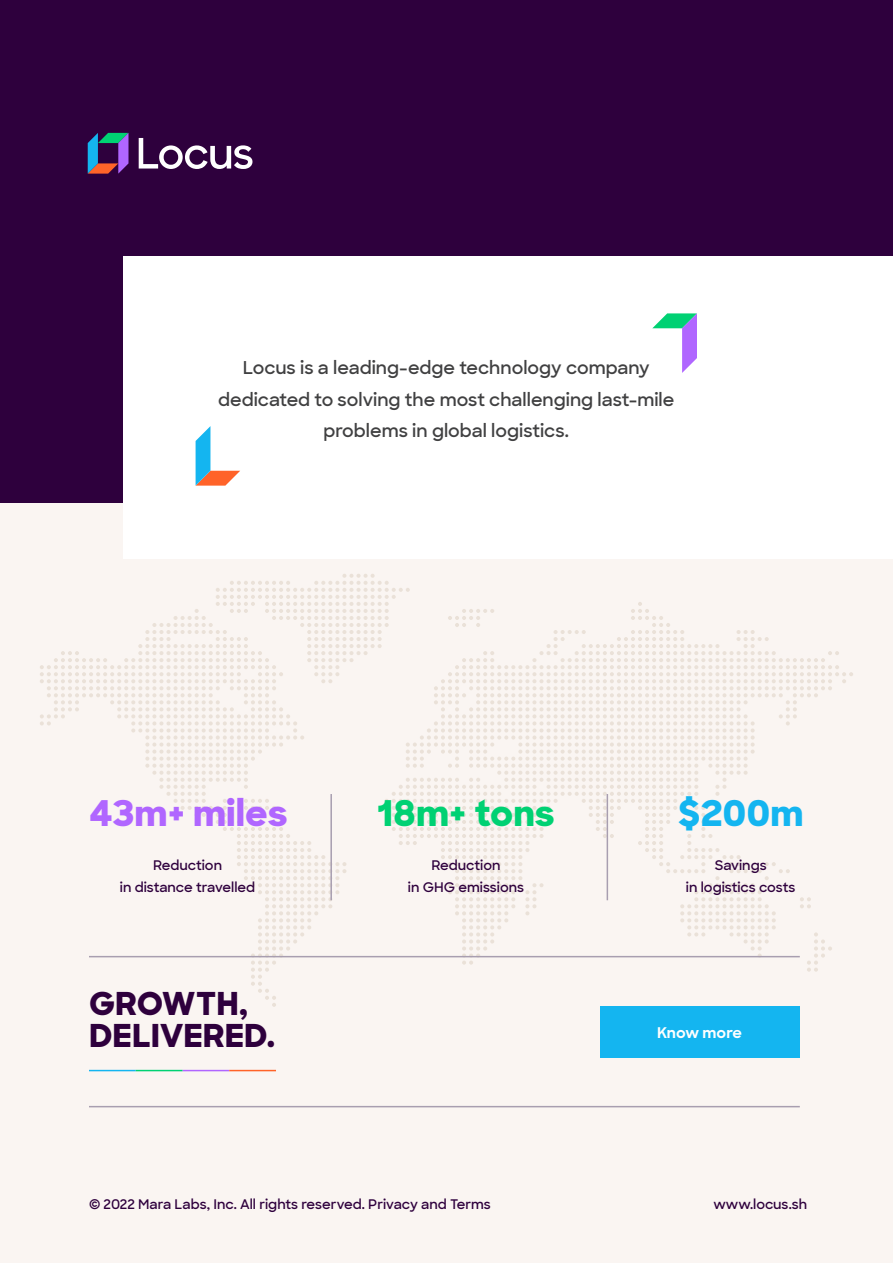
<style>
.page{position:relative;width:893px;height:1263px;background:#fff}
.page>*{position:absolute;margin:0;border:0;box-sizing:border-box;transform-origin:0 0}
.t1{font:800 36px "Sharp Sans";color:#b066ff}
.t2{font:800 36px "Sharp Sans";color:#00d173}
.t3{font:800 36px "Sharp Sans";color:#14b5f0}
.t4{font:800 32.1px/32.1px "Sharp Sans";color:#2e003d}
.t5{font:600 18px/31.5px "Sharp Sans";color:#404041;text-align:center}
.t6{font:700 15px "Sharp Sans";letter-spacing:-.005em;color:#fff}
.t7{font:600 13.5px/22.5px "Sharp Sans";color:#2e003d;text-align:center}
</style>
<div class="page">
<div style="left:0;top:0;width:892px;height:1263px;background:#faf5f2"></div>
<svg style="left:40px;top:574px;width:813px;height:433px"></svg>
<div style="left:0;top:0;width:892px;height:503px;background:#2e003d"></div>
<div style="left:123px;top:256px;width:769px;height:303px;background:#fff"></div>
<hr style="left:330px;top:794px;width:2px;height:106px;background:#a89eb0">
<hr style="left:606px;top:794px;width:2px;height:106px;background:#a89eb0">
<div style="left:600px;top:1007px;width:199px;height:51px;background:#14b5f0"></div>
<hr style="left:89px;top:956px;width:710px;height:1px;background:#a89eb0">
<hr style="left:89px;top:1106px;width:710px;height:1px;background:#a89eb0">
<svg style="left:88px;top:133px;width:40px;height:41px"></svg>
<svg style="left:139px;top:138px;width:113px;height:31px"></svg>
<svg style="left:652px;top:313px;width:45px;height:60px"></svg>
<svg style="left:195px;top:426px;width:45px;height:60px"></svg>
<hr style="left:182px;top:1070px;width:47px;height:1px;background:#b066ff">
<hr style="left:229px;top:1070px;width:47px;height:1px;background:#ff6329">
<hr style="left:89px;top:1070px;width:47px;height:1px;background:#14b5f0">
<hr style="left:136px;top:1070px;width:46px;height:1px;background:#00d173">
<h3 class="t5" style="left:218px;top:351px;width:457px">Locus is a leading-edge technology company dedicated to solving the most challenging last-mile problems in global logistics.</h3>
<h1 class="t1" style="left:89px;top:786px;width:200px">43m+ miles</h1>
<p class="t7" style="left:120px;top:853px;width:137px">Reduction<br>in distance travelled</p>
<h2 class="t4" style="left:89px;top:986px;width:188px">GROWTH,<br>DELIVERED.</h2>
<h1 class="t2" style="left:377px;top:786px;width:179px">18m+ tons</h1>
<p class="t7" style="left:408px;top:853px;width:118px">Reduction<br>in GHG emissions</p>
<p class="t7" style="left:89px;top:1192px;width:403px">© 2022 Mara Labs, Inc. All rights reserved. Privacy and Terms</p>
<h1 class="t3" style="left:677px;top:786px;width:127px">$200m</h1>
<p class="t7" style="left:686px;top:853px;width:111px">Savings<br>in logistics costs</p>
<p class="t6" style="left:657px;top:1021px;width:86px">Know more</p>
<p class="t7" style="left:713px;top:1192px;width:95px">www.locus.sh</p>
</div>
